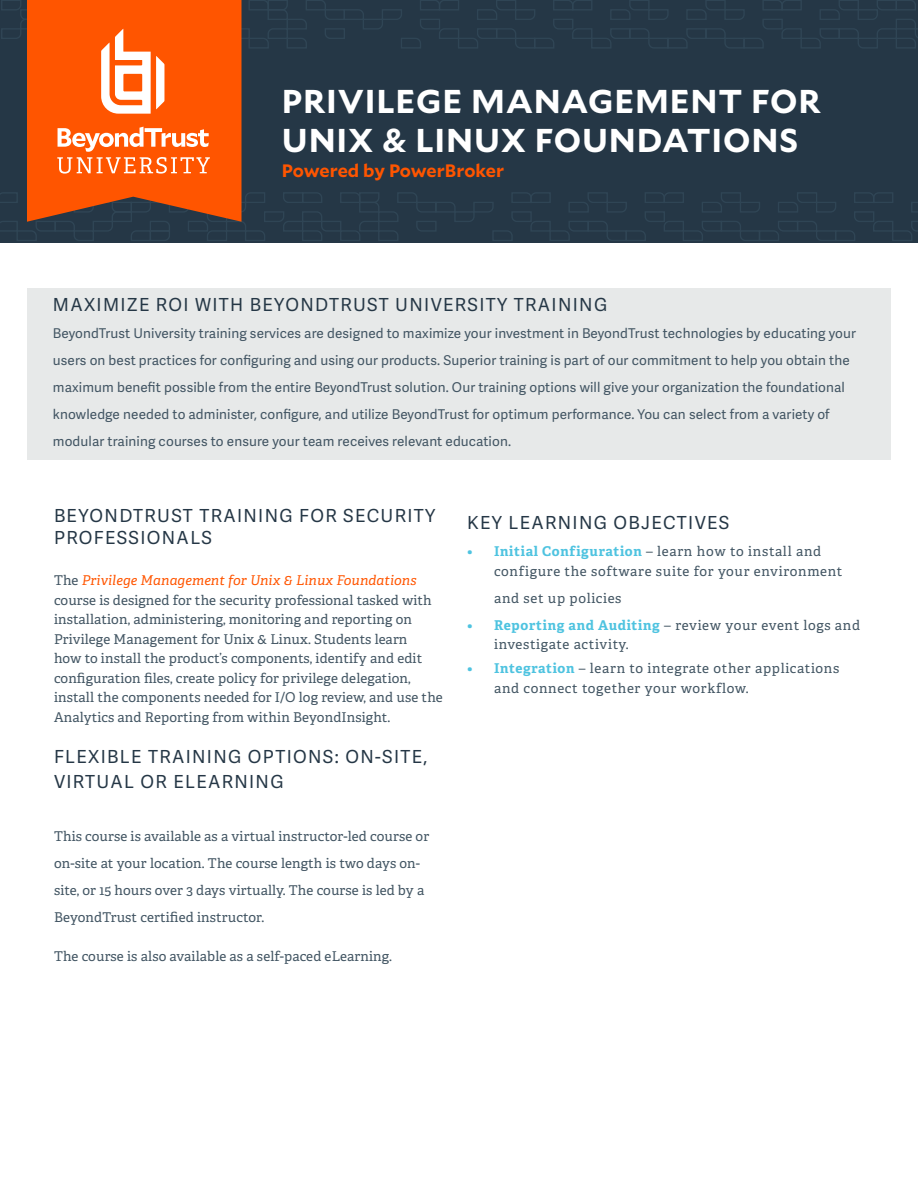
<style>
.page{position:relative;width:918px;height:1188px;background:#fff}
.page>*{position:absolute;margin:0;border:0;box-sizing:border-box;transform-origin:0 0}
.t1{font:700 33px/39.6px "Mallory";letter-spacing:.025em;color:#fff}
.t2{font:18px/21.6px "Adelle Sans";letter-spacing:.075em;color:#253746}
.t3{font:700 18px "Mallory";letter-spacing:-.005em;color:#f50}
.t4{font:13.5px/19.5px "Adelle PE";letter-spacing:.01em;color:#425563}
.t5{font:13.5px/27px "Adelle Sans";letter-spacing:.01em;color:#425563}
.t6{font:13.5px/19.5px "Adelle PE";letter-spacing:.05em;color:#425563}
.t7{font:13.5px/19.5px "Adelle PE";letter-spacing:.045em;color:#425563}
.s1{font-style:italic;color:#f50}
.s2{font-weight:700;color:#4ec3e0}
</style>
<div class="page">
<div style="left:0;top:0;width:918px;height:243px;background:#253746"></div>
<svg style="left:0;top:192px;width:918px;height:49px"></svg>
<div style="left:27px;top:288px;width:864px;height:171px;background:#e7e9e9"></div>
<svg style="left:27px;top:114px;width:215px;height:108px;fill:#f50"></svg>
<svg style="left:57px;top:127px;width:153px;height:47px;background:#ff8649"></svg>
<svg style="left:1px;top:0;width:917px;height:114px"></svg>
<p class="t1" style="left:282px;top:79px;width:540px">PRIVILEGE MANAGEMENT FOR<br>UNIX &amp; LINUX FOUNDATIONS</p>
<p class="t3" style="left:282px;top:157px;width:224px">Powered by PowerBroker</p>
<p class="t2" style="left:53px;top:293px;width:556px">MAXIMIZE ROI WITH BEYONDTRUST UNIVERSITY TRAINING</p>
<p class="t5" style="left:53px;top:319px;width:805px">BeyondTrust University training services are designed to maximize your investment in BeyondTrust technologies by educating your users on best practices for configuring and using our products. Superior training is part of our commitment to help you obtain the maximum benefit possible from the entire BeyondTrust solution. Our training options will give your organization the foundational knowledge needed to administer, configure, and utilize BeyondTrust for optimum performance. You can select from a variety of modular training courses to ensure your team receives relevant education.</p>
<p class="t2" style="left:54px;top:505px;width:383px">BEYONDTRUST TRAINING FOR SECURITY<br>PROFESSIONALS</p>
<p class="t4" style="left:54px;top:570px;width:390px">The <span class="s1">Privilege Management for Unix &amp; Linux Foundations </span>course is designed for the security professional tasked with installation, administering, monitoring and reporting on Privilege Management for Unix &amp; Linux. Students learn<br>how to install the product’s components, identify and edit configuration files, create policy for privilege delegation, install the components needed for I/O log review, and use the Analytics and Reporting from within BeyondInsight.</p>
<p class="t2" style="left:54px;top:743px;width:375px;line-height:25.5px">FLEXIBLE TRAINING OPTIONS: ON-SITE,<br>VIRTUAL OR ELEARNING</p>
<p class="t4" style="left:54px;top:822px;width:377px;line-height:27px">This course is available as a virtual instructor-led course or on-site at your location. The course length is two days on&shy;site, or 15 hours over 3 days virtually. The course is led by a BeyondTrust certified instructor.</p>
<p class="t4" style="left:54px;top:946px;width:340px">The course is also available as a self-paced eLearning.</p>
<p class="t2" style="left:467px;top:511px;width:264px">KEY LEARNING OBJECTIVES</p>
<p class="t6" style="left:494px;top:541px;width:350px;text-indent:-27px"><span class="s2">• Initial Configuration</span> – learn how to install and configure the software suite for your environment</p>
<p class="t6" style="left:494px;top:587px;width:129px">and set up policies</p>
<p class="t7" style="left:494px;top:614px;width:368px;text-indent:-27px"><span class="s2">• Reporting and Auditing</span> – review your event logs and investigate activity.</p>
<p class="t6" style="left:494px;top:658px;width:347px;text-indent:-27px"><span class="s2">• Integration</span> – learn to integrate other applications and connect together your workflow.</p>
</div>
